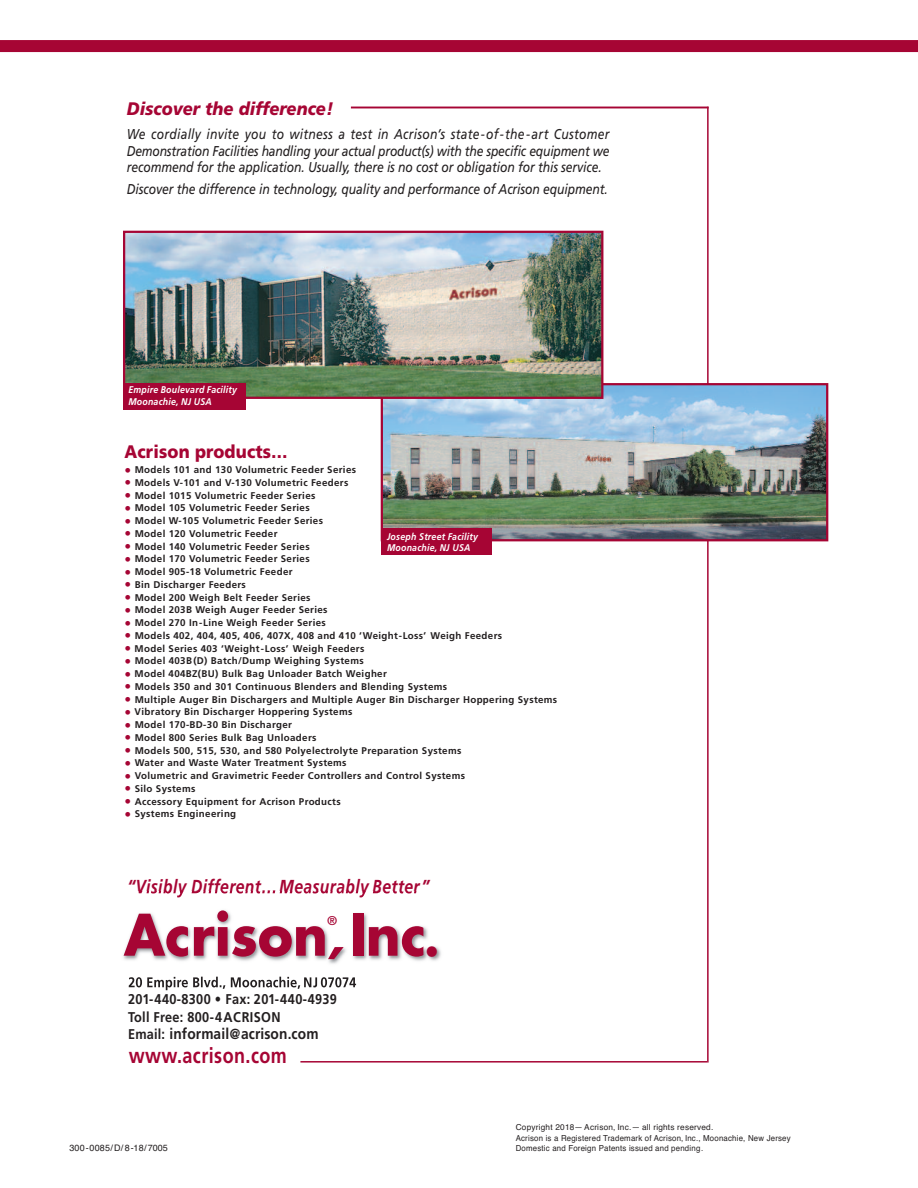
<style>
.page{position:relative;width:918px;height:1188px;background:#fff}
.page>*{position:absolute;margin:0;border:0;box-sizing:border-box;transform-origin:0 0}
.t1{font:700 55.8px "Futura";color:#a60534;scale:.95 1}
.t2{font:700 21.6px "Frutiger";letter-spacing:.025em;color:#a60534;scale:.83 1}
.t3{font:italic 700 18.75px "Frutiger";letter-spacing:.025em;color:#a60534;scale:.83 1}
.t4{font:italic 900 18.15px "Frutiger";color:#a60534;scale:.91 1}
.t5{font:900 18.15px "Frutiger";letter-spacing:.01em;color:#a60534;scale:.91 1}
.t6{font:700 15.3px "Frutiger";letter-spacing:.01em;color:#231f20;scale:.9 1}
.t7{font:italic 14.25px/16.5px "Frutiger";letter-spacing:-.005em;color:#231f20;text-align:justify;scale:.85 1}
.t8{font:700 14.1px/18px "Frutiger";letter-spacing:.025em;color:#231f20;scale:.9 1}
.t9{font:12.75px "Frutiger";color:#a60534}
.t10{font:700 9.75px "Frutiger";letter-spacing:.035em;color:#231f20}
.t11{font:italic 700 9.75px/11.2px "Frutiger";letter-spacing:.025em;color:#fff;scale:.9 1}
.t12{font:9px "Helvetica";letter-spacing:.025em;color:#231f20}
.t13{font:8.25px/10.5px "Helvetica";letter-spacing:.025em;color:#231f20}
.s1{font-size:13.5px;color:#a60534}
.s2{font-size:36.45px}
.s3{font-size:45.6px}
.s4{font-size:14.1px}
.s5{font-size:14.55px}
</style>
<div class="page">
<div style="left:0;top:40px;width:918px;height:12px;background:#a60534"></div>
<hr style="left:707px;top:107px;width:2px;height:956px;background:#a60534">
<hr style="left:351px;top:107px;width:358px;height:1px;background:#a60534">
<img style="left:384px;top:386px;width:441px;height:152px">
<div style="left:381px;top:383px;width:447px;height:158px;border:2px solid #a60534"></div>
<img style="left:126px;top:234px;width:474px;height:162px">
<div style="left:123px;top:231px;width:480px;height:168px;border:2px solid #a60534"></div>
<div style="left:123px;top:383px;width:123px;height:27px;background:#a60534"></div>
<div style="left:381px;top:528px;width:111px;height:27px;background:#a60534"></div>
<hr style="left:300px;top:1061px;width:407px;height:2px;background:#a60534">
<img style="left:123px;top:892px;width:318px;height:99px">
<img style="left:137px;top:892px;width:47px;height:5px">
<img style="left:192px;top:892px;width:70px;height:2px">
<svg style="left:262px;top:892px;width:13px;height:1px"></svg>
<img style="left:280px;top:892px;width:87px;height:5px">
<img style="left:373px;top:892px;width:40px;height:2px">
<img style="left:129px;top:977px;width:141px;height:13px">
<svg style="left:304px;top:977px;width:13px;height:10px"></svg>
<img style="left:321px;top:977px;width:35px;height:10px">
<h3 class="t4" style="left:127px;top:101px;width:228px">Discover the difference!</h3>
<p class="t7" style="left:127px;top:127px;width:569px">We cordially invite you to witness a test in Acrison’s state-of-the-art Customer Demonstration Facilities handling your actual product(s) with the specific equipment we recommend for the application. Usually, there is no cost or obligation for this service.</p>
<h3 class="t7" style="left:127px;top:182px;width:568px">Discover the difference in technology, quality and performance of Acrison equipment.</h3>
<p class="t11" style="left:128px;top:385px;width:122px">Empire Boulevard Facility<br>Moonachie, NJ USA</p>
<h3 class="t5" style="left:125px;top:444px;width:181px">Acrison products…</h3>
<p class="t10" style="left:124px;top:466px;width:233px"><span class="s1">•</span> Models 101 and 130 Volumetric Feeder Series</p>
<p class="t10" style="left:124px;top:479px;width:225px"><span class="s1">•</span> Models V-101 and V-130 Volumetric Feeders</p>
<p class="t10" style="left:124px;top:491px;width:192px"><span class="s1">•</span> Model 1015 Volumetric Feeder Series</p>
<p class="t10" style="left:124px;top:504px;width:187px"><span class="s1">•</span> Model 105 Volumetric Feeder Series</p>
<p class="t10" style="left:124px;top:517px;width:200px"><span class="s1">•</span> Model W-105 Volumetric Feeder Series</p>
<p class="t10" style="left:124px;top:530px;width:154px"><span class="s1">•</span> Model 120 Volumetric Feeder</p>
<p class="t10" style="left:124px;top:542px;width:187px"><span class="s1">•</span> Model 140 Volumetric Feeder Series</p>
<p class="t10" style="left:124px;top:555px;width:187px"><span class="s1">•</span> Model 170 Volumetric Feeder Series</p>
<p class="t10" style="left:124px;top:568px;width:170px"><span class="s1">•</span> Model 905-18 Volumetric Feeder</p>
<p class="t10" style="left:124px;top:581px;width:123px"><span class="s1">•</span> Bin Discharger Feeders</p>
<p class="t10" style="left:124px;top:593px;width:188px"><span class="s1">•</span> Model 200 Weigh Belt Feeder Series</p>
<p class="t10" style="left:124px;top:606px;width:205px"><span class="s1">•</span> Model 203B Weigh Auger Feeder Series</p>
<p class="t10" style="left:124px;top:619px;width:203px"><span class="s1">•</span> Model 270 In-Line Weigh Feeder Series</p>
<p class="t10" style="left:124px;top:632px;width:379px"><span class="s1">•</span> Models 402, 404, 405, 406, 407X, 408 and 410 ‘Weight-Loss’ Weigh Feeders</p>
<p class="t10" style="left:124px;top:644px;width:241px"><span class="s1">•</span> Model Series 403 ‘Weight-Loss’ Weigh Feeders</p>
<p class="t10" style="left:124px;top:657px;width:241px"><span class="s1">•</span> Model 403B(D) Batch/Dump Weighing Systems</p>
<p class="t10" style="left:124px;top:670px;width:264px"><span class="s1">•</span> Model 404BZ(BU) Bulk Bag Unloader Batch Weigher</p>
<p class="t10" style="left:124px;top:683px;width:324px"><span class="s1">•</span> Models 350 and 301 Continuous Blenders and Blending Systems</p>
<p class="t10" style="left:124px;top:695px;width:434px"><span class="s1">•</span> Multiple Auger Bin Dischargers and Multiple Auger Bin Discharger Hoppering Systems</p>
<p class="t10" style="left:124px;top:708px;width:229px"><span class="s1">•</span> Vibratory Bin Discharger Hoppering Systems</p>
<p class="t10" style="left:124px;top:721px;width:169px"><span class="s1">•</span> Model 170-BD-30 Bin Discharger</p>
<p class="t10" style="left:124px;top:734px;width:194px"><span class="s1">•</span> Model 800 Series Bulk Bag Unloaders</p>
<p class="t10" style="left:124px;top:746px;width:338px"><span class="s1">•</span> Models 500, 515, 530, and 580 Polyelectrolyte Preparation Systems</p>
<p class="t10" style="left:124px;top:759px;width:224px"><span class="s1">•</span> Water and Waste Water Treatment Systems</p>
<p class="t10" style="left:124px;top:772px;width:342px"><span class="s1">•</span> Volumetric and Gravimetric Feeder Controllers and Control Systems</p>
<p class="t10" style="left:124px;top:785px;width:72px"><span class="s1">•</span> Silo Systems</p>
<p class="t10" style="left:124px;top:797px;width:218px"><span class="s1">•</span> Accessory Equipment for Acrison Products</p>
<p class="t10" style="left:124px;top:810px;width:113px"><span class="s1">•</span> Systems Engineering</p>
<p class="t11" style="left:387px;top:531px;width:103px">Joseph Street Facility<br>Moonachie, NJ USA</p>
<h3 class="t3" style="left:127px;top:879px;width:365px">“Visibly Different…Measurably Better”</h3>
<h1 class="t1" style="left:124px;top:909px;width:333px">Acrison<span class="s2">,</span>Inc<span class="s3">.</span></h1>
<h3 class="t9" style="left:327px;top:916px;width:12px">®</h3>
<h3 class="t8" style="left:128px;top:992px;width:233px">201-440-8300 • Fax: 201-440-4939<br>Toll Free: 800-4ACRISON</h3>
<h3 class="t6" style="left:128px;top:1028px;width:213px"><span class="s4">Email:</span> informail<span class="s5">@</span>acrison.com</h3>
<h2 class="t2" style="left:129px;top:1046px;width:192px">www.acrison.com</h2>
<p class="t12" style="left:69px;top:1143px;width:100px">300-0085/D/ 8-18/7005</p>
<p class="t13" style="left:516px;top:1122px;width:277px">Copyright 2018— Acrison, Inc.— all rights reserved.<br>Acrison is a Registered Trademark of Acrison, Inc., Moonachie, New Jersey<br>Domestic and Foreign Patents issued and pending.</p>
</div>
